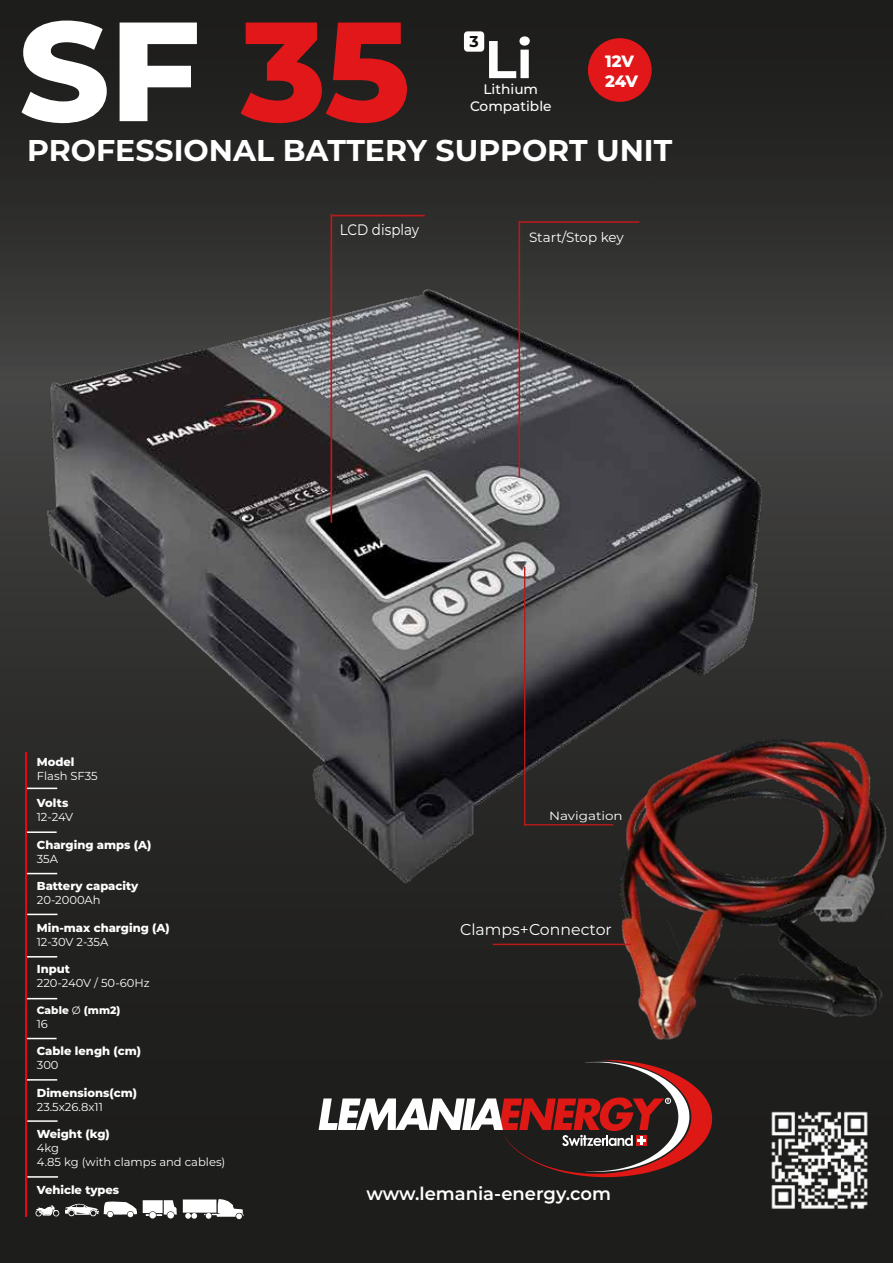
<style>
.page{position:relative;width:893px;height:1263px;background:#1f1f1d}
.page>*{position:absolute;margin:0;border:0;box-sizing:border-box;transform-origin:0 0}
.t1{font:800 140.85px "Montserrat";color:#fff}
.t2{font:700 53.1px "Montserrat";color:#fff}
.t3{font:700 30px "Montserrat";color:#fff}
.t4{font:600 18px "Montserrat";color:#fff}
.t5{font:800 16.35px/19.6px "Montserrat";letter-spacing:-.01em;color:#fff}
.t6{font:15.75px "Montserrat";color:#fff}
.t7{font:700 15.75px "Montserrat";color:#12110e}
.t8{font:15.15px "Montserrat";color:#fff;scale:.89 1}
.t9{font:500 13.8px/16.5px "Montserrat";color:#fff;text-align:center}
.t10{font:13.5px "Montserrat";color:#fff}
.t11{font:11.85px "Montserrat";color:#fff;scale:1.13 1}
.t12{font:800 11.55px "Montserrat";color:#fff}
.t13{font:11.55px/13.8px "Montserrat";color:#fff}
.t14{font:800 10.65px "Montserrat";color:#fff}
.s1{color:#e2171a}
.s2{font-weight:400}
</style>
<div class="page">
<img style="left:0;top:179px;width:893px;height:729px">
<hr style="left:27px;top:788px;width:30px;height:1px;background:#fff">
<hr style="left:26px;top:831px;width:31px;height:2px;background:#fff">
<hr style="left:27px;top:873px;width:30px;height:1px;background:#fff">
<hr style="left:26px;top:1038px;width:31px;height:1px;background:#fff">
<hr style="left:27px;top:1079px;width:30px;height:1px;background:#fff">
<hr style="left:27px;top:998px;width:30px;height:1px;background:#fff">
<hr style="left:27px;top:914px;width:30px;height:1px;background:#fff">
<hr style="left:27px;top:956px;width:30px;height:1px;background:#fff">
<hr style="left:26px;top:753px;width:1px;height:464px;background:#e30613">
<svg style="left:319px;top:1098px;width:386px;height:79px"></svg>
<div style="left:588px;top:38px;width:64px;height:64px;background:#e2171a;border-radius:50%"></div>
<hr style="left:330px;top:214px;width:2px;height:309px;background:#bb1a1a">
<hr style="left:331px;top:215px;width:94px;height:1px;background:#bb1a1a">
<hr style="left:519px;top:221px;width:1px;height:257px;background:#bb1a1a">
<hr style="left:519px;top:221px;width:120px;height:2px;background:#bb1a1a">
<hr style="left:524px;top:567px;width:1px;height:259px;background:#bb1a1a">
<div style="left:464px;top:31px;width:20px;height:21px;background:#fff;border-radius:4px"></div>
<hr style="left:27px;top:1120px;width:31px;height:2px;background:#fff">
<img style="left:509px;top:639px;width:384px;height:501px">
<hr style="left:493px;top:944px;width:138px;height:1px;background:#bb1a1a">
<hr style="left:27px;top:1176px;width:31px;height:2px;background:#fff">
<svg style="left:35px;top:1205px;width:24px;height:11px"></svg>
<svg style="left:183px;top:1199px;width:61px;height:20px"></svg>
<img style="left:767px;top:1108px;width:104px;height:101px">
<svg style="left:65px;top:1201px;width:72px;height:16px"></svg>
<svg style="left:143px;top:1200px;width:34px;height:18px"></svg>
<h1 class="t1" style="left:19px;top:-32px;width:393px">SF <span class="s1">35</span></h1>
<h3 class="t3" style="left:27px;top:129px;width:647px">PROFESSIONAL BATTERY SUPPORT UNIT</h3>
<h3 class="t7" style="left:469px;top:30px;width:11px">3</h3>
<p class="t9" style="left:470px;top:80px;width:83px">Lithium<br>Compatible</p>
<h2 class="t2" style="left:485px;top:21px;width:49px">Li</h2>
<h3 class="t5" style="left:605px;top:51px;width:34px">12V<br>24V</h3>
<h3 class="t8" style="left:340px;top:219px;width:91px">LCD display</h3>
<p class="t10" style="left:529px;top:228px;width:96px">Start/Stop key</p>
<p class="t12" style="left:37px;top:753px;width:39px">Model</p>
<p class="t13" style="left:37px;top:768px;width:62px">Flash SF35</p>
<p class="t12" style="left:37px;top:795px;width:33px">Volts</p>
<p class="t13" style="left:37px;top:810px;width:38px">12-24V</p>
<p class="t12" style="left:37px;top:836px;width:116px">Charging amps (A)</p>
<p class="t13" style="left:37px;top:851px;width:23px">35A</p>
<p class="t12" style="left:37px;top:878px;width:103px">Battery capacity</p>
<p class="t13" style="left:37px;top:893px;width:65px">20-2000Ah</p>
<p class="t12" style="left:37px;top:919px;width:135px">Min-max charging (A)</p>
<p class="t13" style="left:37px;top:934px;width:73px">12-30V 2-35A</p>
<p class="t12" style="left:37px;top:961px;width:35px">Input</p>
<p class="t13" style="left:37px;top:976px;width:114px">220-240V / 50-60Hz</p>
<p class="t14" style="left:37px;top:1002px;width:85px">Cable <span class="s2">Ø</span> (mm2)</p>
<p class="t13" style="left:37px;top:1016px;width:13px">16</p>
<p class="t12" style="left:37px;top:1043px;width:106px">Cable lengh (cm)</p>
<p class="t13" style="left:37px;top:1058px;width:23px">300</p>
<p class="t12" style="left:37px;top:1084px;width:102px">Dimensions(cm)</p>
<p class="t13" style="left:37px;top:1099px;width:68px">23.5x26.8x11</p>
<p class="t12" style="left:37px;top:1126px;width:74px">Weight (kg)</p>
<p class="t13" style="left:37px;top:1141px;width:190px">4kg<br>4.85 kg (with clamps and cables)</p>
<p class="t12" style="left:37px;top:1181px;width:84px">Vehicle types</p>
<p class="t11" style="left:549px;top:807px;width:67px">Navigation</p>
<h3 class="t6" style="left:460px;top:919px;width:153px">Clamps+Connector</h3>
<h3 class="t4" style="left:366px;top:1180px;width:246px">www.lemania-energy.com</h3>
</div>
